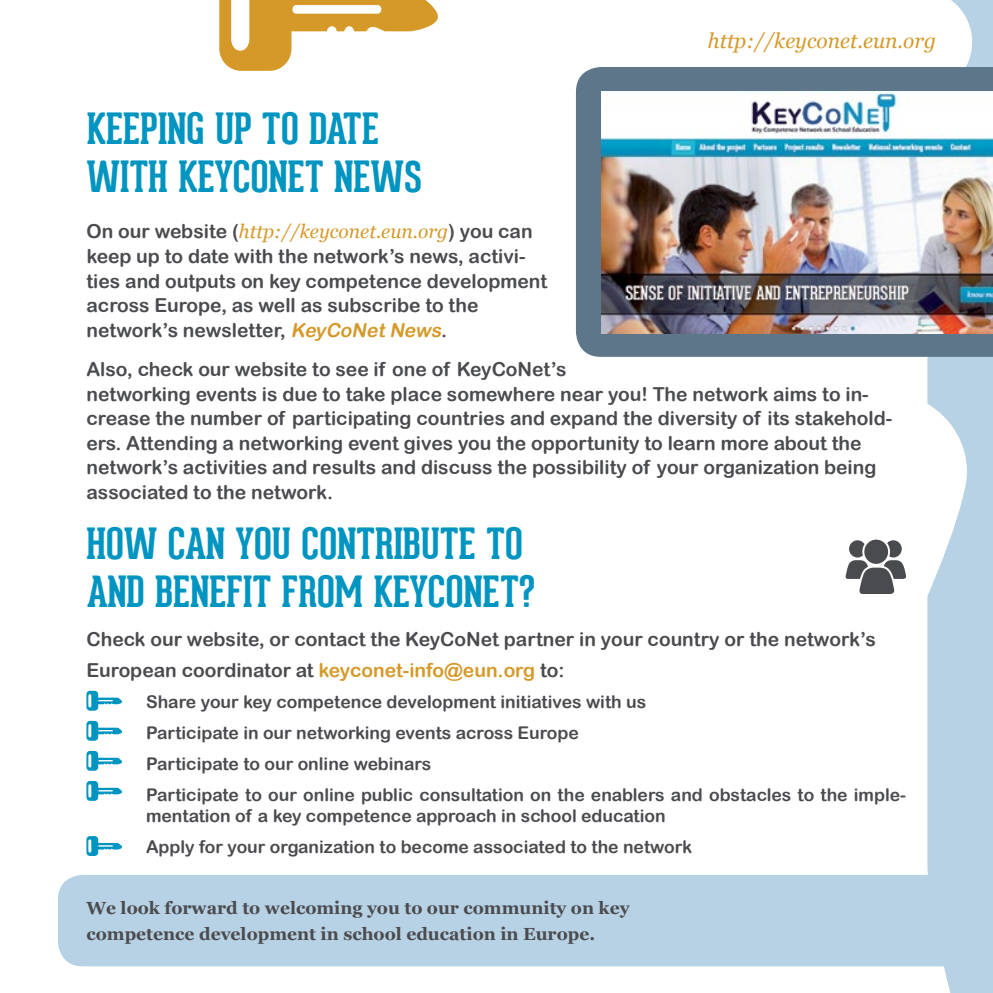
<style>
.page{position:relative;width:993px;height:993px;background:#fff}
.page>*{position:absolute;margin:0;border:0;box-sizing:border-box;transform-origin:0 0}
.t1{font:700 42px/47.2px "Geared Slab";color:#0094c1}
.t2{font:italic 21px "Georgia";color:#d59929}
.t3{font:19.25px/24.5px "Arial Rounded MT Bold";color:#4a4b4e}
.t4{font:italic 19.25px "Georgia";color:#d59929}
.t5{font:17.5px/31px "Arial Rounded MT Bold";color:#4a4b4e}
.t6{font:700 17.5px/26.2px "Georgia";color:#4a4b4e}
.s1{font-family:"Arial Rounded MT Bold";font-style:normal;color:#4a4b4e}
.s2{font-style:italic;color:#d59929}
.s3{color:#d59929}
</style>
<div class="page">
<svg style="left:582px;top:0;width:410px;height:992px"></svg>
<div style="left:58px;top:874px;width:934px;height:92px;background:#b8d2e5"></div>
<svg style="left:219px;top:0;width:219px;height:71px"></svg>
<div style="left:575px;top:67px;width:417px;height:290px;background:#5e768a"></div>
<img style="left:601px;top:91px;width:391px;height:242px">
<svg style="left:86px;top:720px;width:36px;height:20px"></svg>
<svg style="left:86px;top:750px;width:36px;height:20px"></svg>
<svg style="left:86px;top:781px;width:36px;height:19px"></svg>
<svg style="left:86px;top:836px;width:36px;height:19px"></svg>
<svg style="left:86px;top:690px;width:36px;height:20px"></svg>
<div style="left:848px;top:540px;width:17px;height:17px;background:#4a4b4e;border-radius:50%"></div>
<div style="left:884px;top:540px;width:17px;height:17px;background:#4a4b4e;border-radius:50%"></div>
<svg style="left:862px;top:537px;width:27px;height:28px"></svg>
<div style="left:864px;top:539px;width:23px;height:24px;background:#4a4b4e;border-radius:50%"></div>
<svg style="left:844px;top:559px;width:61px;height:36px"></svg>
<p class="t2" style="left:707px;top:28px;width:230px">http://keyconet.eun.org</p>
<h1 class="t1" style="left:86px;top:105px;width:334px">KEEPING UP TO DATE<br>WITH KEYCONET NEWS</h1>
<p class="t4" style="left:86px;top:219px;width:447px"><span class="s1">On our website (</span>http://keyconet.eun.org<span class="s1">) you can</span></p>
<p class="t3" style="left:86px;top:243px;width:462px">keep up to date with the network’s news, activi&shy;ties and outputs on key competence development across Europe, as well as subscribe to the network’s newsletter, <span class="s2">KeyCoNetNews</span>.</p>
<p class="t3" style="left:86px;top:356px;width:807px">Also, check our website to see if one of KeyCoN et’s<br>networking events is due to take place somewhere near you! The network aims to in&shy;crease the number of participating countries and expand the diversity of its stakehold&shy;ers. Attending a networking event gives you the opportunity to learn more about the network’s activities and results and discuss the possibility of your organization being associated to the network.</p>
<h1 class="t1" style="left:86px;top:520px;width:234px">HOW CAN YOU CONTR</h1>
<h1 class="t1" style="left:393px;top:520px;width:28px">IBUTE</h1>
<h1 class="t1" style="left:486px;top:520px;width:19px">TO</h1>
<h1 class="t1" style="left:86px;top:567px;width:87px">AND BENE</h1>
<h1 class="t1" style="left:226px;top:567px;width:310px">FIT FROM KEYCONET?</h1>
<p class="t3" style="left:86px;top:623px;width:790px;line-height:31.5px">Check our website, or contact the KeyCoN et partner in your country or the network’s<br>European coordinator at <span class="s3">keyconet-info@eun.org</span> to:</p>
<p class="t5" style="left:146px;top:686px;width:761px">Share your key competence development initiatives with us<br>Participate in our networking events across Europe<br>Participate to our online webinars<br>Participate to our online public consultation on the enablers and obstacles to the imple-</p>
<p class="t5" style="left:146px;top:800px;width:547px">mentation of a key competence approach in school education<br>Apply for your organization to become associated to the network</p>
<p class="t6" style="left:86px;top:894px;width:544px">We look forward to welcoming you to our community on key competence development in school education in Europe.</p>
</div>
